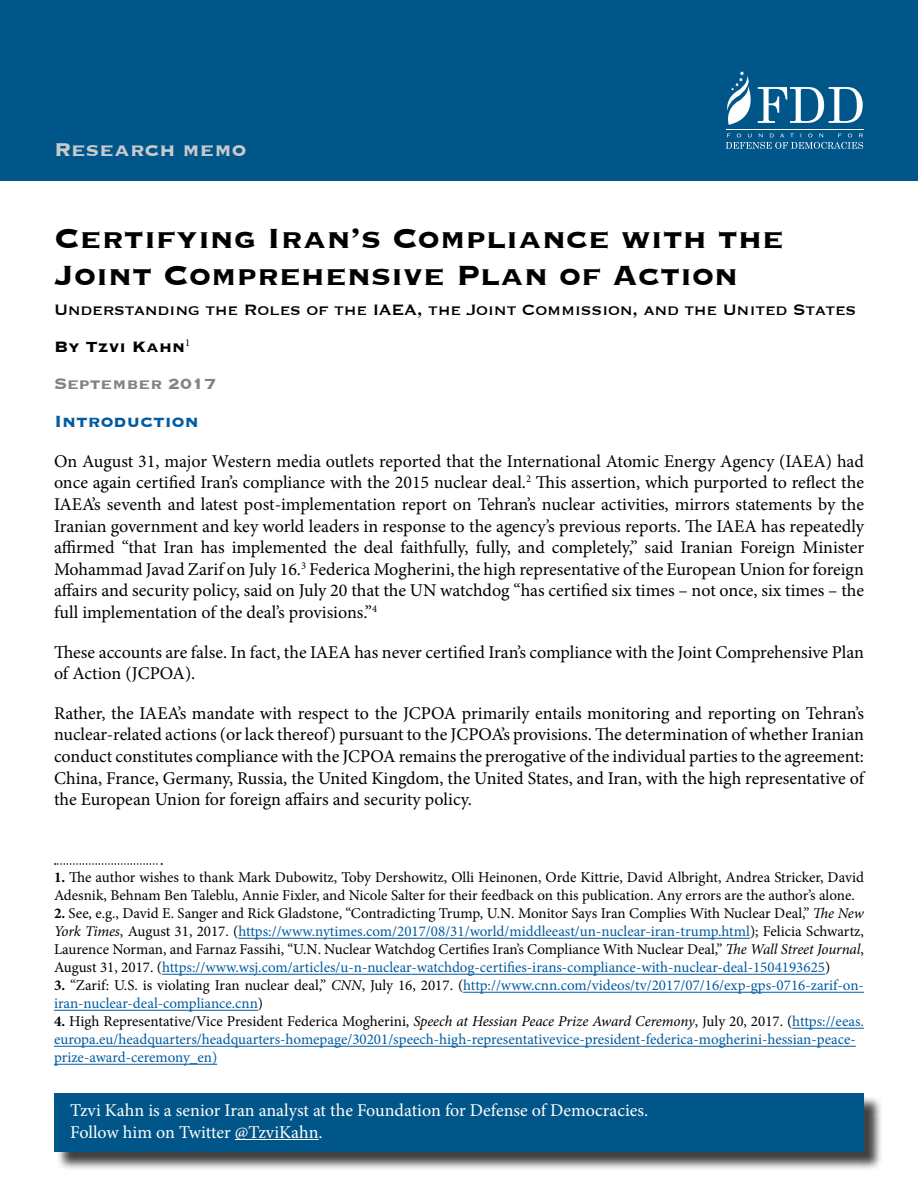
<style>
.page{position:relative;width:918px;height:1188px;background:#fff}
.page>*{position:absolute;margin:0;border:0;box-sizing:border-box;transform-origin:0 0}
.t1{font:700 36px/37.2px "Copperplate";color:#000}
.t2{font:700 24px "Copperplate";color:#c9cacc}
.Bold_Header{font:700 21px "Copperplate";color:#005ba0}
.t3{font:19.5px "Copperplate";letter-spacing:-.015em;color:#000}
.t4{font:700 19.5px "Copperplate";color:#808285}
.t5{font:700 19.5px "Copperplate";color:#000}
.para{font:18px/21.6px "Minion Pro";color:#000;text-align:justify}
.t6{font:18px/21.6px "Minion Pro";color:#fff}
.Footnotes{font:15px/18px "Minion Pro";color:#000}
.Footnotes-2{font:15px/18px "Minion Pro";color:#005ba0}
.s1{font-weight:700}
.s2{font-style:italic}
.s3{color:#005ba0}
.s4{font-weight:700;color:#000}
.s5{color:#000}
.s6{font-style:italic;color:#000}
</style>
<div class="page">
<div style="left:0;top:0;width:918px;height:180px;background:#005689"></div>
<svg style="left:726px;top:133px;width:137px;height:16px"></svg>
<svg style="left:727px;top:71px;width:136px;height:54px"></svg>
<hr style="left:726px;top:129px;width:138px;height:1px;background:#fff">
<svg style="left:55px;top:863px;width:107px;height:2px"></svg>
<hr style="left:238px;top:938px;width:512px;height:1px;background:#005ba0">
<hr style="left:162px;top:974px;width:663px;height:1px;background:#005ba0">
<hr style="left:463px;top:992px;width:401px;height:1px;background:#005ba0">
<hr style="left:54px;top:1010px;width:204px;height:1px;background:#005ba0">
<hr style="left:792px;top:1028px;width:72px;height:1px;background:#005ba0">
<hr style="left:54px;top:1046px;width:802px;height:1px;background:#005ba0">
<hr style="left:54px;top:1064px;width:163px;height:1px;background:#005ba0">
<div style="left:57px;top:1096px;width:826px;height:75px;background:#000;opacity:.75"></div>
<div style="left:54px;top:1093px;width:810px;height:59px;background:#005689"></div>
<hr style="left:235px;top:1139px;width:84px;height:1px;background:#fff">
<h2 class="t2" style="left:54px;top:134px;width:194px">Research memo</h2>
<h1 class="t1" style="left:54px;top:218px;width:732px">Certifying Iran’s Compliance with the<br>Joint Comprehensive Plan of Action</h1>
<h2 class="t3" style="left:54px;top:297px;width:804px">Understanding the Roles of the IAEA, the Joint Commission, and the United States</h2>
<h2 class="t5" style="left:54px;top:334px;width:138px">By Tzvi Kahn<sup>1</sup></h2>
<h2 class="t4" style="left:54px;top:370px;width:163px">September 2017</h2>
<p class="Bold_Header" style="left:54px;top:408px;width:146px">Introduction</p>
<p class="para" style="left:54px;top:450px;width:812px">On August 31, major Western media outlets reported that the International Atomic Energy Agency (IAEA) had once again certified Iran’s compliance with the 2015 nuclear deal.<sup>2</sup> This assertion, which purported to reflect the IAEA’s seventh and latest post-implementation report on Tehran’s nuclear activities, mirrors statements by the Iranian government and key world leaders in response to the agency’s previous reports. The IAEA has repeatedly affirmed “that Iran has implemented the deal faithfully, fully, and completely,” said Iranian Foreign Minister Mohammad Javad Zarif on July 16.<sup>3</sup> Federica Mogherini, the high representative of the European Union for foreign affairs and security policy, said on July 20 that the UN watchdog “has certified six times – not once, six times – the full implementation of the deal’s provisions.”<sup>4</sup></p>
<p class="para" style="left:54px;top:641px;width:812px">These accounts are false. In fact, the IAEA has never certified Iran’s compliance with the Joint Comprehensive Plan of Action (JCPOA).</p>
<p class="para" style="left:54px;top:702px;width:812px">Rather, the IAEA’s mandate with respect to the JCPOA primarily entails monitoring and reporting on Tehran’s nuclear-related actions (or lack thereof) pursuant to the JCPOA’s provisions. The determination of whether Iranian conduct constitutes compliance with the JCPOA remains the prerogative of the individual parties to the agreement:<br>China, France, Germany, Russia, the United Kingdom, the United States, and Iran, with the high representative of the European Union for foreign affairs and security policy.</p>
<p class="Footnotes" style="left:54px;top:868px;width:811px"><span class="s1">1.</span> The author wishes to thank Mark Dubowitz, Toby Dershowitz, Olli Heinonen, Orde Kittrie, David Albright, Andrea Stricker, David<br>Adesnik, Behnam Ben Taleblu, Annie Fixler, and Nicole Salter for their feedback on this publication. Any errors are the author’s alone.</p>
<p class="Footnotes" style="left:54px;top:904px;width:812px;text-align:justify"><span class="s1">2.</span> See, e.g., David E. Sanger and Rick Gladstone, “Contradicting Trump, U.N. Monitor Says Iran Complies With Nuclear Deal,” <span class="s2">The New York Times</span>, August 31, 2017. (<span class="s3">https://www.nytimes.com/2017/08/31/world/middleeast/un-nuclear-iran-trump.html</span>); Felicia Schwartz, Laurence Norman, and Farnaz Fassihi, “U.N. Nuclear Watchdog Certifies Iran’s Compliance With Nuclear Deal,” <span class="s2">The Wall Street Journal</span>, August 31, 2017. (<span class="s3">https://www.wsj.com/articles/u-n-nuclear-watchdog-certifies-irans-compliance-with-nuclear-deal-1504193625</span>)</p>
<p class="Footnotes-2" style="left:54px;top:976px;width:812px"><span class="s4">3.</span> <span class="s5">“Zarif: U.S. is violating Iran nuclear deal,”</span> <span class="s6">CNN</span><span class="s5">, July 16, 2017. (</span>http://www.cnn.com/videos/tv/2017/07/16/exp-gps-0716-zarif-on&shy;iran-nuclear-deal-compliance.cnn<span class="s5">)</span></p>
<p class="Footnotes-2" style="left:54px;top:1012px;width:811px"><span class="s4">4.</span> <span class="s5">High Representative/Vice President Federica Mogherini,</span> <span class="s6">Speech at Hessian Peace Prize Award Ceremony</span><span class="s5">, July 20, 2017. (</span>https://eeas. europa.eu/headquarters/headquarters-homepage/30201/speech-high-representativevice-president-federica-mogherini-hessian-peace&shy;prize-award-ceremony_en)</p>
<p class="t6" style="left:70px;top:1100px;width:580px">Tzvi Kahn is a senior Iran analyst at the Foundation for Defense of Democracies.<br>Follow him on Twitter @TzviKahn.</p>
</div>
